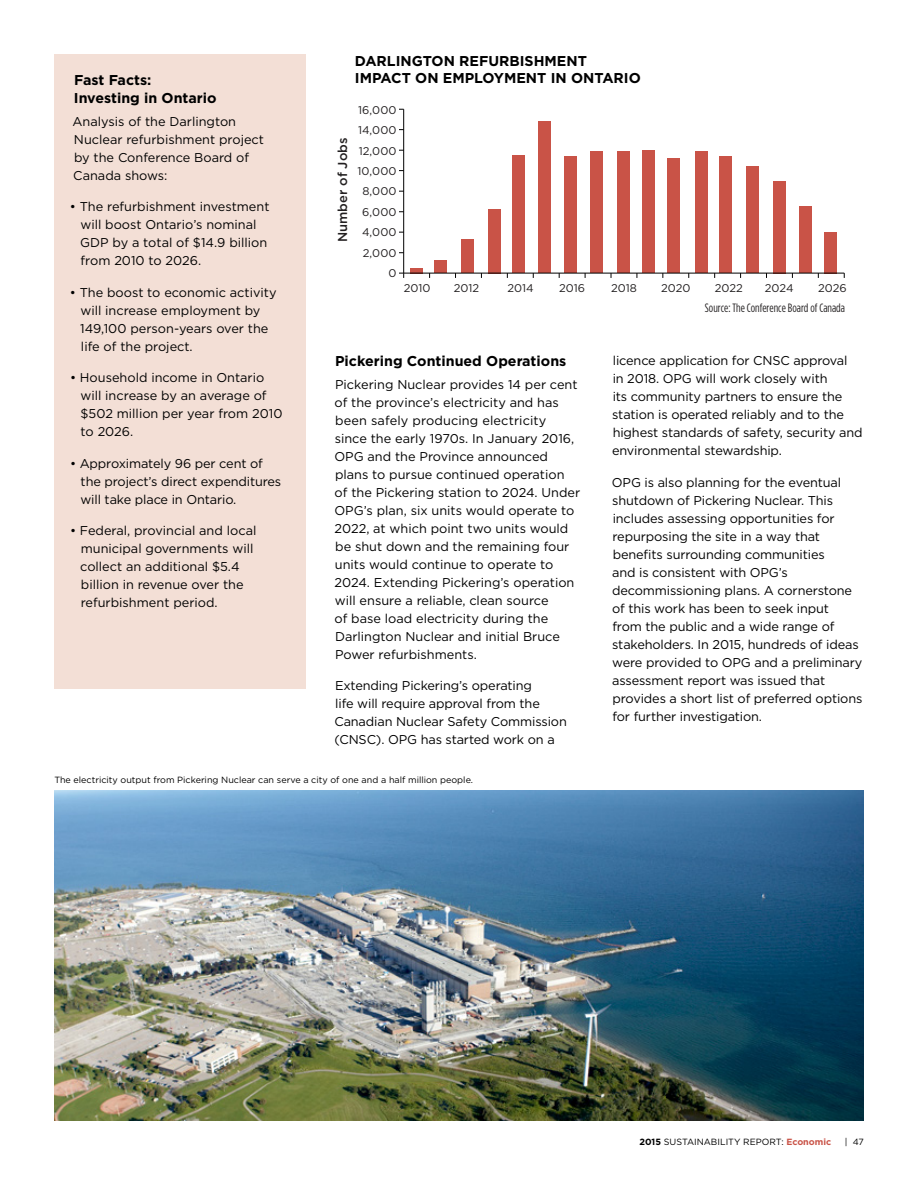
<style>
.page{position:relative;width:918px;height:1188px;background:#fff}
.page>*{position:absolute;margin:0;border:0;box-sizing:border-box;transform-origin:0 0}
.t1{font:700 14.25px/18px "Gotham";color:#000}
.t2{font:500 12.9px "Gotham HTF";color:#221f20}
.t3{font:12.75px/18px "Gotham";letter-spacing:-.01em;color:#000}
.t4{font:condensed 12.15px "Gotham HTF";color:#221f20}
.t5{font:11.25px "Gotham HTF";color:#221f20}
.t6{font:9px "Gotham";color:#000}
.s1{font-weight:700}
.s2{font-weight:700;color:#c95347}
</style>
<div class="page">
<div style="left:54px;top:54px;width:252px;height:634px;background:#f3dfd6"></div>
<img style="left:54px;top:791px;width:810px;height:329px">
<div style="left:824px;top:232px;width:13px;height:41px;background:#c95347"></div>
<div style="left:799px;top:207px;width:13px;height:66px;background:#c95347"></div>
<div style="left:773px;top:181px;width:13px;height:92px;background:#c95347"></div>
<div style="left:747px;top:167px;width:12px;height:106px;background:#c95347"></div>
<div style="left:720px;top:156px;width:12px;height:117px;background:#c95347"></div>
<div style="left:695px;top:151px;width:13px;height:122px;background:#c95347"></div>
<div style="left:668px;top:158px;width:12px;height:115px;background:#c95347"></div>
<div style="left:642px;top:150px;width:12px;height:123px;background:#c95347"></div>
<div style="left:618px;top:152px;width:12px;height:121px;background:#c95347"></div>
<div style="left:590px;top:151px;width:13px;height:122px;background:#c95347"></div>
<div style="left:564px;top:156px;width:13px;height:117px;background:#c95347"></div>
<div style="left:538px;top:122px;width:13px;height:151px;background:#c95347"></div>
<div style="left:512px;top:155px;width:13px;height:118px;background:#c95347"></div>
<div style="left:488px;top:209px;width:13px;height:64px;background:#c95347"></div>
<div style="left:461px;top:239px;width:13px;height:34px;background:#c95347"></div>
<div style="left:435px;top:261px;width:12px;height:12px;background:#c95347"></div>
<div style="left:410px;top:268px;width:13px;height:5px;background:#c95347"></div>
<hr style="left:403px;top:109px;width:1px;height:164px;background:#000">
<hr style="left:404px;top:273px;width:440px;height:1px;background:#000">
<p class="t1" style="left:355px;top:52px;width:287px;line-height:17.1px">DARLINGTON REFURBISHMENT<br>IMPACT ON EMPLOYMENT IN ONTARIO</p>
<p class="t1" style="left:74px;top:71px;width:144px">Fast Facts:<br>Investing in Ontario</p>
<p class="t3" style="left:73px;top:112px;width:193px">Analysis of the Darlington<br>Nuclear refurbishment project by the Conference Board of<br>Canada shows:</p>
<p class="t3" style="left:80px;top:197px;width:191px;text-indent:-10px">• The refurbishment investment will boost Ontario’s nominal<br>GDP by a total of $14.9 billion from 2010 to 2026.</p>
<p class="t3" style="left:80px;top:283px;width:198px;text-indent:-10px">• The boost to economic activity will increase employment by<br>149,100 person-years over the life of the project.</p>
<p class="t3" style="left:80px;top:368px;width:204px;text-indent:-10px">• Household income in Ontario will increase by an average of $502 million per year from 2010 to 2026.</p>
<p class="t3" style="left:80px;top:454px;width:202px;text-indent:-10px">• Approximately 96 per cent of the project’s direct expenditures will take place in Ontario.</p>
<p class="t3" style="left:80px;top:521px;width:178px;text-indent:-10px">• Federal, provincial and local municipal governments will collect an additional $5.4 billion in revenue over the refurbishment period.</p>
<p class="t5" style="left:358px;top:103px;width:40px">16,000</p>
<p class="t5" style="left:358px;top:124px;width:40px">14,000</p>
<p class="t2" style="left:335px;top:242px;width:106px;rotate:-90deg">Number of Jobs</p>
<p class="t5" style="left:359px;top:144px;width:39px">12,000</p>
<p class="t5" style="left:358px;top:165px;width:40px">10,000</p>
<p class="t5" style="left:363px;top:185px;width:35px">8,000</p>
<p class="t5" style="left:362px;top:206px;width:36px">6,000</p>
<p class="t5" style="left:362px;top:226px;width:36px">4,000</p>
<p class="t5" style="left:363px;top:247px;width:35px">2,000</p>
<p class="t5" style="left:388px;top:267px;width:10px">0</p>
<p class="t5" style="left:404px;top:281px;width:28px">2010</p>
<p class="t5" style="left:454px;top:281px;width:27px">2012</p>
<p class="t5" style="left:507px;top:281px;width:28px">2014</p>
<p class="t5" style="left:559px;top:281px;width:28px">2016</p>
<p class="t5" style="left:611px;top:281px;width:27px">2018</p>
<p class="t5" style="left:661px;top:281px;width:31px">2020</p>
<p class="t5" style="left:715px;top:281px;width:30px">2022</p>
<p class="t5" style="left:765px;top:281px;width:30px">2024</p>
<p class="t5" style="left:818px;top:281px;width:30px">2026</p>
<p class="t4" style="left:705px;top:301px;width:142px">Source: The Conference Board of Canada</p>
<p class="t3" style="left:612px;top:351px;width:252px">licence application for CNSC approval<br>in 2018. OPG will work closely with<br>its community partners to ensure the station is operated reliably and to the highest standards of safety, security and environmental stewardship.</p>
<p class="t3" style="left:612px;top:473px;width:252px">OPG is also planning for the eventual shutdown of Pickering Nuclear. This includes assessing opportunities for repurposing the site in a way that benefits surrounding communities<br>and is consistent with OPG’s decommissioning plans. A cornerstone of this work has been to seek input<br>from the public and a wide range of stakeholders. In 2015, hundreds of ideas were provided to OPG and a preliminary assessment report was issued that provides a short list of preferred options for further investigation.</p>
<p class="t1" style="left:335px;top:352px;width:233px">Pickering Continued Operations</p>
<p class="t3" style="left:334px;top:375px;width:247px">Pickering Nuclear provides 14 per cent of the province’s electricity and has been safely producing electricity since the early 1970s. In January 2016, OPG and the Province announced plans to pursue continued operation<br>of the Pickering station to 2024. Under OPG’s plan, six units would operate to 2022, at which point two units would be shut down and the remaining four units would continue to operate to 2024. Extending Pickering’s operation will ensure a reliable, clean source<br>of base load electricity during the Darlington Nuclear and initial Bruce Power refurbishments.</p>
<p class="t3" style="left:334px;top:677px;width:234px">Extending Pickering’s operating<br>life will require approval from the Canadian Nuclear Safety Commission (CNSC). OPG has started work on a</p>
<p class="t6" style="left:54px;top:774px;width:420px">The electricity output from Pickering Nuclear can serve a city of one and a half million people.</p>
<p class="t6" style="left:640px;top:1136px;width:193px"><span class="s1">2015</span> SUSTAINABILITY REPORT: <span class="s2">Economic</span></p>
<p class="t6" style="left:845px;top:1136px;width:21px">| 47</p>
</div>
